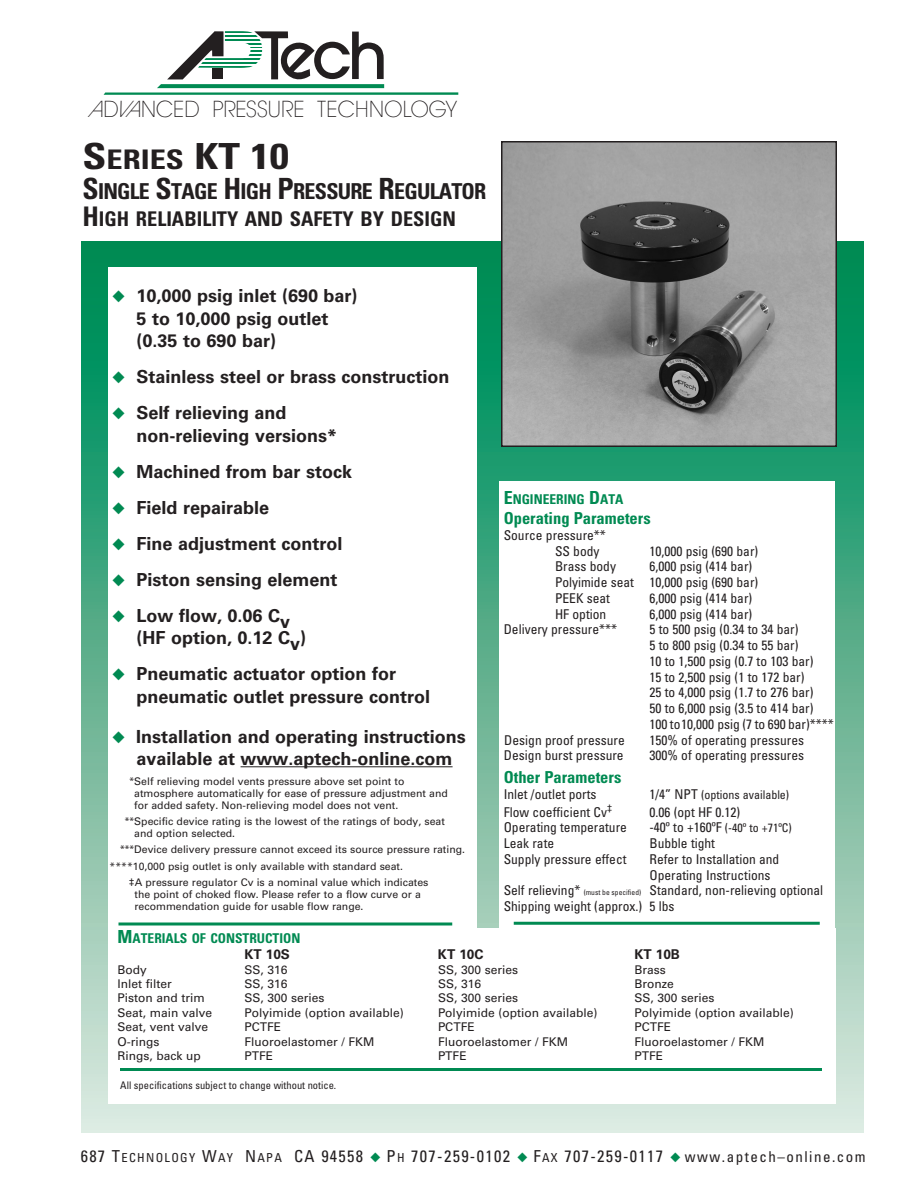
<style>
.page{position:relative;width:918px;height:1188px;background:#fff}
.page>*{position:absolute;margin:0;border:0;box-sizing:border-box;transform-origin:0 0}
.t1{font:700 condensed 36px "Univers LT Std";color:#231f20;scale:1.2 1}
.t2{font:200 22.8px "Avant Garde IT Cby BT";color:#231f20}
.t3{font:700 condensed 21.9px "Univers LT Std";letter-spacing:-.035em;color:#231f20}
.t4{font:700 condensed 20.25px "Univers LT Std";color:#231f20}
.t5{font:700 18px/22.5px "Univers LT Std";color:#231f20}
.t6{font:condensed 16.5px "Univers LT Std";letter-spacing:.08em;color:#231f20}
.t7{font:700 condensed 16.5px "Univers LT Std";color:#008a52}
.t8{font:condensed 13.5px "Univers LT Std";color:#231f20}
.t9{font:700 condensed 13.5px "Univers LT Std";color:#008a52}
.t10{font:700 13.5px "Univers LT Std";color:#231f20}
.t11{font:12px "Univers LT Std";color:#231f20}
.t12{font:condensed 12px "Univers LT Std";color:#231f20}
.BULLETS{font:10.5px/12px "Univers LT Std";color:#231f20}
.t13{font:condensed 10.5px "Univers LT Std";color:#231f20}
.s1{font-style:italic}
.s2{font-size:27px}
.s3{font-size:29.25px}
.s4{color:#008a52}
.s5{color:#fff}
.s6{font-stretch:condensed;color:#fff}
.s7{font-stretch:condensed}
.s8{font-size:18px}
.s9{font-size:13.5px}
.s10{font-size:7.5px}
.s11{font-size:12.3px}
.s12{font-size:15px}
</style>
<div class="page">
<div style="left:81px;top:242px;width:783px;height:890px;background:linear-gradient(to bottom,#00854d,#e0e7de)"></div>
<div style="left:108px;top:267px;width:369px;height:695px;background:#fff"></div>
<hr style="left:241px;top:766px;width:212px;height:1px;background:#231f20">
<img style="left:504px;top:144px;width:330px;height:300px">
<div style="left:501px;top:141px;width:336px;height:306px;border:2px solid #231f20"></div>
<div style="left:500px;top:482px;width:336px;height:480px;background:#fff"></div>
<div style="left:108px;top:928px;width:728px;height:176px;background:#fff"></div>
<svg style="left:103px;top:31px;width:356px;height:64px"></svg>
<hr style="left:236px;top:56px;width:33px;height:2px;background:#fff">
<svg style="left:118px;top:922px;width:334px;height:4px"></svg>
<hr style="left:514px;top:922px;width:306px;height:3px;background:#008a52">
<hr style="left:120px;top:1068px;width:702px;height:3px;background:#008a52">
<p class="t2" style="left:88px;top:95px;width:370px"><span class="s1">A</span>D <span class="s1">VA</span>NCED PRESSURE TECHNOLOGY</p>
<p class="t1" style="left:82px;top:134px;width:174px">S<span class="s2">ERIES</span> KT 10</p>
<p class="t3" style="left:82px;top:178px;width:406px"><span class="s3">S</span>INGLE <span class="s3">S</span>TAGE <span class="s3">H</span>IGH <span class="s3">P</span>RESSURE <span class="s3">R</span>EGULATOR</p>
<p class="t4" style="left:82px;top:207px;width:375px"><span class="s2">H</span>IGH RELIABILITY AND SAFETY BY DESIGN</p>
<p class="t5" style="left:112px;top:285px;width:247px"><span class="s4">◆</span> 10,000 psig inlet (690 bar)</p>
<p class="t5" style="left:136px;top:307px;width:194px">5 to 10,000 psig outlet</p>
<p class="t5" style="left:136px;top:330px;width:141px">(0.35 to 690 bar)</p>
<p class="t5" style="left:112px;top:366px;width:339px"><span class="s4">◆</span> Stainless steel or brass construction</p>
<p class="t5" style="left:112px;top:402px;width:176px"><span class="s4">◆</span> Self relieving and</p>
<p class="t5" style="left:136px;top:424px;width:202px">non-relieving versions*</p>
<p class="t5" style="left:112px;top:460px;width:241px"><span class="s4">◆</span> Machined from bar stock</p>
<p class="t5" style="left:112px;top:496px;width:158px"><span class="s4">◆</span> Field repairable</p>
<p class="t5" style="left:112px;top:532px;width:232px"><span class="s4">◆</span> Fine adjustment control</p>
<p class="t5" style="left:112px;top:568px;width:239px"><span class="s4">◆</span> Piston sensing element<span class="s5">ti</span></p>
<p class="t5" style="left:112px;top:604px;width:179px"><span class="s4">◆</span> Low flow, 0.06 Cv</p>
<p class="t5" style="left:136px;top:627px;width:171px">(HF option, 0.12 Cv)</p>
<p class="t5" style="left:136px;top:663px;width:295px;text-indent:-24px"><span class="s4">◆</span> Pneumatic actuator option for pneumatic outlet pressure control</p>
<p class="t5" style="left:136px;top:726px;width:331px;line-height:21.6px;text-indent:-24px"><span class="s4">◆</span> Installation and operating instructions available at www.aptech-online.com</p>
<p class="BULLETS" style="left:120px;top:775px;width:329px"><span class="s6">**</span><span class="s7">*</span>Self relieving model vents pressure above set point to <span class="s6">***</span>atmosphere automatically for ease of pressure adjustment and <span class="s6">***</span>for added safety. Non-relieving model does not vent.</p>
<p class="BULLETS" style="left:120px;top:816px;width:326px"><span class="s6">*</span><span class="s7">**</span>Specific device rating is the lowest of the ratings of body, seat <span class="s6">***</span>and option selected.</p>
<p class="BULLETS" style="left:120px;top:844px;width:346px"><span class="s7">***</span>Device delivery pressure cannot exceed its source pressure rating.</p>
<p class="BULLETS" style="left:110px;top:860px;width:295px">****10,000 psig outlet is only available with standard seat.</p>
<p class="BULLETS" style="left:135px;top:876px;width:296px;text-indent:-6px">‡A pressure regulator Cv is a nominal value which indicates the point of choked flow. Please refer to a flow curve or a recommendation guide for usable flow range.</p>
<p class="t9" style="left:504px;top:491px;width:121px"><span class="s8">E</span>NGINEERING <span class="s8">D</span>ATA</p>
<p class="t7" style="left:504px;top:508px;width:149px">Operating Parameters</p>
<p class="t8" style="left:504px;top:526px;width:104px">Source pressure**</p>
<p class="t8" style="left:555px;top:542px;width:46px">SS body</p>
<p class="t8" style="left:650px;top:542px;width:110px">10,000 psig (690 bar)</p>
<p class="t8" style="left:555px;top:558px;width:63px">Brass body</p>
<p class="t8" style="left:650px;top:558px;width:104px">6,000 psig (414 bar)</p>
<p class="t8" style="left:555px;top:574px;width:205px">Polyimide seat 10,000 psig (690 bar)</p>
<p class="t8" style="left:555px;top:589px;width:57px">PEEK seat</p>
<p class="t8" style="left:650px;top:589px;width:104px">6,000 psig (414 bar)</p>
<p class="t8" style="left:555px;top:605px;width:53px">HF option</p>
<p class="t8" style="left:650px;top:605px;width:104px">6,000 psig (414 bar)</p>
<p class="t8" style="left:504px;top:621px;width:115px">Delivery pressure***</p>
<p class="t8" style="left:650px;top:621px;width:150px">5 to 500 psig (0.34 to 34 bar)</p>
<p class="t8" style="left:650px;top:637px;width:150px">5 to 800 psig (0.34 to 55 bar)</p>
<p class="t8" style="left:650px;top:652px;width:165px">10 to 1,500 psig (0.7 to 103 bar)</p>
<p class="t8" style="left:650px;top:668px;width:156px">15 to 2,500 psig (1 to 172 bar)</p>
<p class="t8" style="left:650px;top:684px;width:165px">25 to 4,000 psig (1.7 to 276 bar)</p>
<p class="t8" style="left:650px;top:700px;width:165px">50 to 6,000 psig (3.5 to 414 bar)</p>
<p class="t8" style="left:650px;top:715px;width:186px">100 to10,000 psig (7 to 690 bar)****</p>
<p class="t8" style="left:504px;top:731px;width:122px">Design proof pressure</p>
<p class="t8" style="left:650px;top:731px;width:156px">150% of operating pressures</p>
<p class="t8" style="left:504px;top:747px;width:121px">Design burst pressure</p>
<p class="t8" style="left:650px;top:747px;width:156px">300% of operating pressures</p>
<p class="t7" style="left:504px;top:767px;width:119px">Other Parameters</p>
<p class="t8" style="left:504px;top:785px;width:94px">Inlet /outlet ports</p>
<p class="t12" style="left:650px;top:787px;width:141px"><span class="s9">1/4” NPT</span> (options available)</p>
<p class="t8" style="left:504px;top:803px;width:110px">Flow coefficient Cv<sup>‡</sup></p>
<p class="t8" style="left:650px;top:803px;width:92px">0.06 (opt HF 0.12)</p>
<p class="t8" style="left:504px;top:819px;width:125px">Operating temperature</p>
<p class="t12" style="left:650px;top:820px;width:144px"><span class="s9">-40º to +160ºF</span> (-40º to +71ºC)</p>
<p class="t8" style="left:504px;top:835px;width:52px">Leak rate</p>
<p class="t8" style="left:650px;top:835px;width:67px">Bubble tight</p>
<p class="t8" style="left:504px;top:850px;width:124px">Supply pressure effect</p>
<p class="t8" style="left:650px;top:850px;width:131px">Refer to Installation and</p>
<p class="t8" style="left:650px;top:866px;width:123px">Operating Instructions</p>
<p class="t8" style="left:504px;top:882px;width:321px">Self relieving* <span class="s10">(must be specified)</span> Standard, non-relieving optional</p>
<p class="t8" style="left:504px;top:898px;width:172px">Shipping weight (approx.) 5 lbs</p>
<p class="t9" style="left:118px;top:930px;width:184px"><span class="s8">M</span>ATERIALS OF CONSTRUCTION</p>
<p class="t10" style="left:244px;top:947px;width:47px">KT 10S</p>
<p class="t10" style="left:438px;top:947px;width:47px">KT 10C</p>
<p class="t10" style="left:635px;top:947px;width:47px">KT 10B</p>
<p class="t11" style="left:118px;top:962px;width:31px">Body</p>
<p class="t11" style="left:244px;top:962px;width:45px">SS, 316</p>
<p class="t11" style="left:438px;top:962px;width:82px">SS, 300 series</p>
<p class="t11" style="left:634px;top:962px;width:33px">Brass</p>
<p class="t11" style="left:118px;top:977px;width:56px">Inlet filter</p>
<p class="t11" style="left:244px;top:977px;width:45px">SS, 316</p>
<p class="t11" style="left:438px;top:977px;width:45px">SS, 316</p>
<p class="t11" style="left:634px;top:977px;width:41px">Bronze</p>
<p class="t11" style="left:118px;top:991px;width:89px">Piston and trim</p>
<p class="t11" style="left:244px;top:991px;width:82px">SS, 300 series</p>
<p class="t11" style="left:438px;top:991px;width:82px">SS, 300 series</p>
<p class="t11" style="left:634px;top:991px;width:82px">SS, 300 series</p>
<p class="t11" style="left:118px;top:1005px;width:96px">Seat, main valve</p>
<p class="t11" style="left:244px;top:1005px;width:161px">Polyimide (option available)</p>
<p class="t11" style="left:438px;top:1005px;width:161px">Polyimide (option available)</p>
<p class="t11" style="left:634px;top:1005px;width:161px">Polyimide (option available)</p>
<p class="t11" style="left:118px;top:1020px;width:92px">Seat, vent valve</p>
<p class="t11" style="left:244px;top:1020px;width:38px">PCTFE</p>
<p class="t11" style="left:438px;top:1020px;width:38px">PCTFE</p>
<p class="t11" style="left:634px;top:1020px;width:38px">PCTFE</p>
<p class="t11" style="left:118px;top:1034px;width:43px">O-rings</p>
<p class="t11" style="left:244px;top:1034px;width:132px">Fluoroelastomer / FKM</p>
<p class="t11" style="left:438px;top:1034px;width:132px">Fluoroelastomer / FKM</p>
<p class="t11" style="left:634px;top:1034px;width:132px">Fluoroelastomer / FKM</p>
<p class="t11" style="left:118px;top:1049px;width:85px">Rings, back up</p>
<p class="t11" style="left:244px;top:1049px;width:30px">PTFE</p>
<p class="t11" style="left:438px;top:1049px;width:30px">PTFE</p>
<p class="t11" style="left:634px;top:1049px;width:30px">PTFE</p>
<p class="t13" style="left:120px;top:1078px;width:218px">All specifications subject to change without notice.</p>
<p class="t6" style="left:81px;top:1146px;width:787px">687 T<span class="s11">ECHNOLOGY</span> W<span class="s11">AY</span> N <span class="s11">APA</span> CA 94558 <span class="s4">◆</span> P <span class="s11">H</span> 707-259-0102 <span class="s4">◆</span> F<span class="s11">AX</span> 707-259-0117 <span class="s4">◆</span> <span class="s12">www.aptech–online.com</span></p>
</div>
